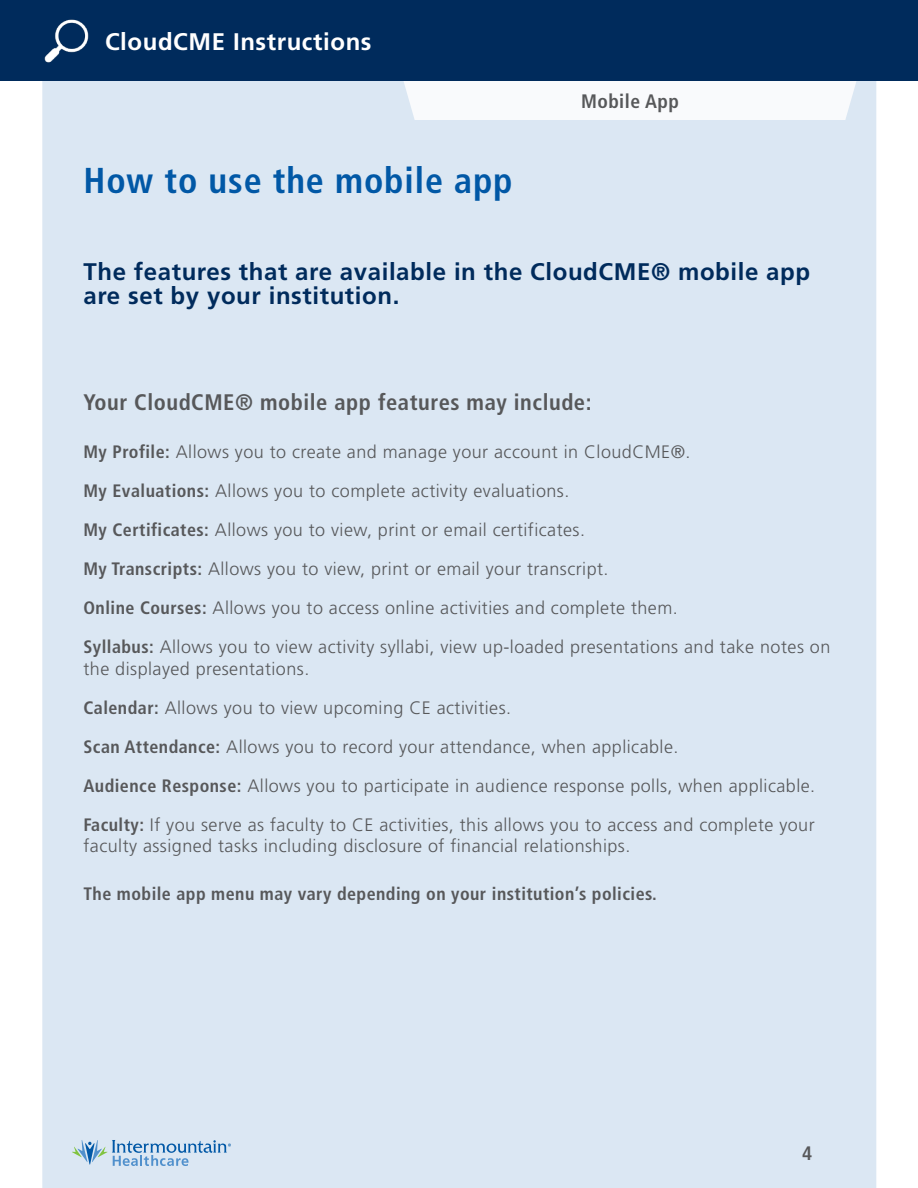
<style>
.page{position:relative;width:918px;height:1188px;background:#fff}
.page>*{position:absolute;margin:0;border:0;box-sizing:border-box;transform-origin:0 0}
.t1{font:700 condensed 36px "Frutiger LT Std";letter-spacing:.025em;color:#0158a6}
.t2{font:700 24px/24px "Frutiger LT Std";letter-spacing:.025em;color:#002b5c}
.t3{font:700 24px "Frutiger LT Std";letter-spacing:.025em;color:#fff}
.t4{font:700 condensed 22.5px "Frutiger LT Std";letter-spacing:.025em;color:#57585a}
.t5{font:700 condensed 19.5px "Frutiger LT Std";letter-spacing:.025em;color:#57585a}
.t6{font:300 18px/21.6px "Frutiger LT Std";letter-spacing:.025em;color:#57585a}
.t7{font:700 condensed 18px "Frutiger LT Std";letter-spacing:.025em;color:#57585a}
.s1{font-weight:700;font-stretch:condensed}
</style>
<div class="page">
<div style="left:42px;top:81px;width:834px;height:1107px;background:#dbe7f3"></div>
<svg style="left:404px;top:81px;width:452px;height:39px"></svg>
<div style="left:0;top:0;width:918px;height:81px;background:#002b5c"></div>
<img style="left:44px;top:19px;width:45px;height:44px">
<svg style="left:72px;top:1140px;width:159px;height:26px;background:#afcbe2"></svg>
<p class="t3" style="left:105px;top:27px;width:268px">CloudCME Instructions</p>
<p class="t1" style="left:84px;top:160px;width:431px">How to use the mobile app</p>
<p class="t5" style="left:581px;top:89px;width:99px">Mobile App</p>
<p class="t2" style="left:84px;top:260px;width:728px">The features that are available in the CloudCME® mobile app are set by your institution.</p>
<p class="t4" style="left:84px;top:389px;width:510px">Your CloudCME® mobile app features may include:</p>
<p class="t6" style="left:84px;top:441px;width:609px"><span class="s1">My Profile:</span> Allows you to create and manage your account in CloudCME®.</p>
<p class="t6" style="left:84px;top:480px;width:487px"><span class="s1">My Evaluations:</span> Allows you to complete activity evaluations.</p>
<p class="t6" style="left:84px;top:519px;width:503px"><span class="s1">My Certificates:</span> Allows you to view, print or email certificates.</p>
<p class="t6" style="left:84px;top:558px;width:527px"><span class="s1">My Transcripts:</span> Allows you to view, print or email your transcript.</p>
<p class="t6" style="left:84px;top:597px;width:596px"><span class="s1">Online Courses:</span> Allows you to access online activities and complete them.</p>
<p class="t6" style="left:84px;top:636px;width:748px"><span class="s1">Syllabus:</span> Allows you to view activity syllabi, view up-loaded presentations and take notes on the displayed presentations.</p>
<p class="t6" style="left:84px;top:697px;width:429px"><span class="s1">Calendar:</span> Allows you to view upcoming CE activities.</p>
<p class="t6" style="left:84px;top:736px;width:597px"><span class="s1">Scan Attendance:</span> Allows you to record your attendance, when applicable.</p>
<p class="t6" style="left:84px;top:775px;width:733px"><span class="s1">Audience Response:</span> Allows you to participate in audience response polls, when applicable.</p>
<p class="t6" style="left:84px;top:814px;width:733px"><span class="s1">Faculty:</span> If you serve as faculty to CE activities, this allows you to access and complete your faculty assigned tasks including disclosure of financial relationships.</p>
<p class="t7" style="left:84px;top:883px;width:575px">The mobile app menu may vary depending on your institution’s policies.</p>
<p class="t5" style="left:802px;top:1142px;width:12px">4</p>
</div>
